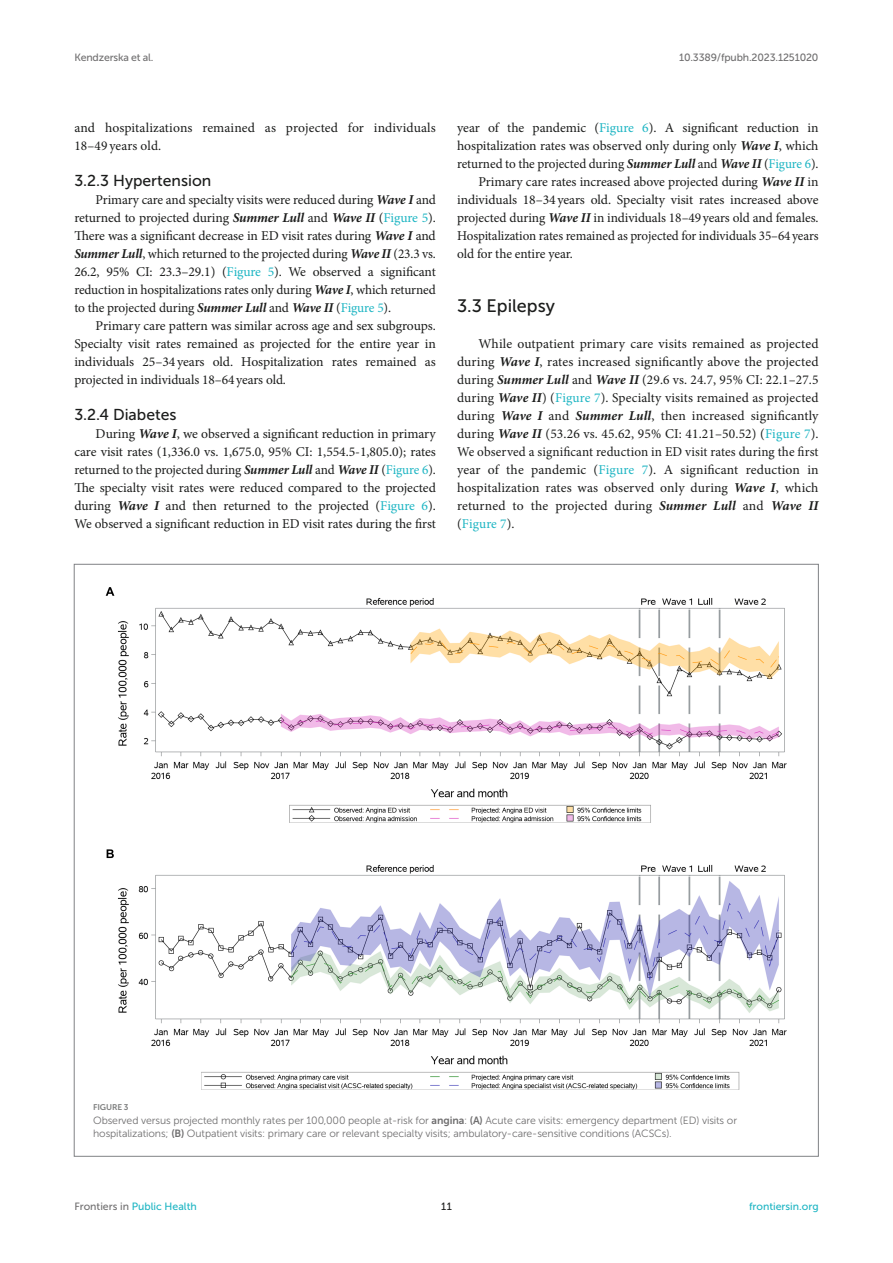
<style>
.page{position:relative;width:893px;height:1263px;background:#fff}
.page>*{position:absolute;margin:0;border:0;box-sizing:border-box;transform-origin:0 0}
.HEAD_2{font:18px "Museo Sans 500";color:#1b1c1b}
.HEAD_3{font:15.75px "Museo Sans 500";color:#1b1c1b}
.TEXT_FLUSH{font:13.5px/18px "Minion Pro";letter-spacing:-.005em;color:#1b1c1b;text-align:justify}
.TEXT{font:13.5px/18px "Minion Pro";color:#1b1c1b;text-align:justify}
.FIG_LEG{font:10.5px/13.5px "Museo Sans 300";letter-spacing:-.01em;color:#706f70}
.t1{font:10.5px "Museo Sans 500";letter-spacing:-.015em;color:#706f70}
.t2{font:10.5px "Museo Sans 500";color:#1db5c3}
.t3{font:10.5px "Museo Sans 500";color:#1b1c1b}
.FIG_HD{font:8.25px "Museo Sans 700";letter-spacing:-.01em;color:#7e7f7f}
.s1{font-weight:700;font-style:italic}
.s2{color:#1db5c3}
.s3{font-family:"Museo Sans 700"}
.s4{color:#706f70}
</style>
<div class="page">
<img style="left:105px;top:587px;width:682px;height:503px">
<p class="t1" style="left:74px;top:51px;width:81px">Kendzerska et al.</p>
<p class="t1" style="left:679px;top:51px;width:141px">10.3389/fpubh.2023.1251020</p>
<p class="TEXT" style="left:74px;top:119px;width:363px">and hospitalizations remained as projected for individuals<br>18–49 years old.</p>
<p class="HEAD_3" style="left:74px;top:172px;width:138px">3.2.3 Hypertension</p>
<p class="TEXT_FLUSH" style="left:74px;top:191px;width:363px;text-indent:21px">Primary care and specialty visits were reduced during <span class="s1">Wave I</span> and returned to projected during <span class="s1">Summer Lull</span> and <span class="s1">Wave II</span> (<span class="s2">Figure 5</span>).<br>There was a significant decrease in ED visit rates during <span class="s1">Wave I</span> and <span class="s1">Summer Lull</span>, which returned to the projected during <span class="s1">Wave II</span> (23.3 vs.<br>26.2, 95% CI: 23.3–29.1) (<span class="s2">Figure 5</span>). We observed a significant reduction in hospitalizations rates only during <span class="s1">Wave I</span>, which returned to the projected during <span class="s1">Summer Lull</span> and <span class="s1">Wave II</span> (<span class="s2">Figure 5</span>).</p>
<p class="TEXT" style="left:74px;top:317px;width:363px;text-indent:21px">Primary care pattern was similar across age and sex subgroups.<br>Specialty visit rates remained as projected for the entire year in individuals 25–34years old. Hospitalization rates remained as projected in individuals 18–64years old.</p>
<p class="HEAD_3" style="left:74px;top:406px;width:104px">3.2.4 Diabetes</p>
<p class="TEXT_FLUSH" style="left:74px;top:425px;width:363px;text-indent:21px">During <span class="s1">Wave I</span>, we observed a significant reduction in primary care visit rates (1,336.0 vs. 1,675.0, 95% CI: 1,554.5-1,805.0); rates returned to the projected during <span class="s1">Summer Lull</span> and <span class="s1">Wave II</span> (<span class="s2">Figure 6</span>).<br>The specialty visit rates were reduced compared to the projected during <span class="s1">Wave I</span> and then returned to the projected (<span class="s2">Figure 6</span>).<br>We observed a significant reduction in ED visit rates during the first</p>
<p class="TEXT_FLUSH" style="left:457px;top:119px;width:363px">year of the pandemic (<span class="s2">Figure 6</span>). A significant reduction in hospitalization rates was observed only during only <span class="s1">Wave I</span>, which returned to the projected during <span class="s1">Summer Lull</span> and <span class="s1">Wave II</span> (<span class="s2">Figure 6</span>).</p>
<p class="TEXT" style="left:457px;top:173px;width:363px;text-indent:21px">Primary care rates increased above projected during <span class="s1">Wave II</span> in individuals 18–34years old. Specialty visit rates increased above projected during <span class="s1">Wave II</span> in individuals 18–49years old and females.<br>Hospitalization rates remained as projected for individuals 35–64years old for the entire year.</p>
<p class="HEAD_2" style="left:457px;top:296px;width:99px">3.3 Epilepsy</p>
<p class="TEXT_FLUSH" style="left:457px;top:335px;width:363px;text-indent:21px">While outpatient primary care visits remained as projected during <span class="s1">Wave I</span>, rates increased significantly above the projected during <span class="s1">Summer Lull</span> and <span class="s1">Wave II</span> (29.6 vs. 24.7, 95% CI: 22.1–27.5 during <span class="s1">Wave II</span>) (<span class="s2">Figure 7</span>). Specialty visits remained as projected during <span class="s1">Wave I</span> and <span class="s1">Summer Lull</span>, then increased significantly during <span class="s1">Wave II</span> (53.26 vs. 45.62, 95% CI: 41.21–50.52) (<span class="s2">Figure 7</span>).<br>We observed a significant reduction in ED visit rates during the first year of the pandemic (<span class="s2">Figure 7</span>). A significant reduction in hospitalization rates was observed only during <span class="s1">Wave I</span>, which returned to the projected during <span class="s1">Summer Lull</span> and <span class="s1">Wave II </span>(<span class="s2">Figure 7</span>).</p>
<p class="FIG_HD" style="left:93px;top:1103px;width:37px">FIGURE 3</p>
<p class="FIG_LEG" style="left:93px;top:1113px;width:645px">Observed versus projected monthly rates per 100,000 people at-risk for <span class="s3">angina</span>: <span class="s3">(A)</span> Acute care visits: emergency department (ED) visits or hospitalizations; <span class="s3">(B)</span> Outpatient visits: primary care or relevant specialty visits; ambulatory-care-sensitive conditions (ACSCs).</p>
<p class="t2" style="left:74px;top:1200px;width:124px"><span class="s4">Frontiers in</span> Public Health</p>
<p class="t3" style="left:441px;top:1200px;width:12px">11</p>
<p class="t2" style="left:749px;top:1200px;width:71px">frontiersin.org</p>
</div>
